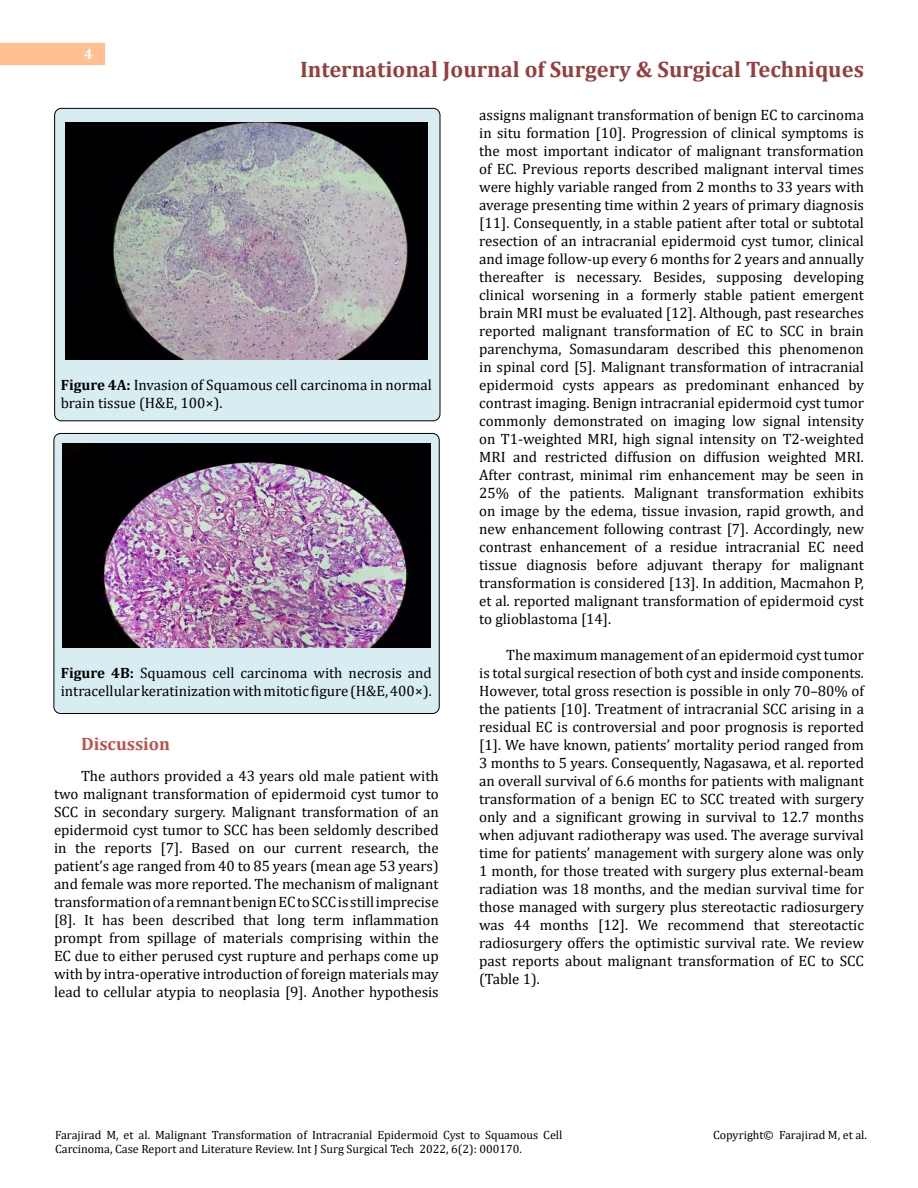
<style>
.page{position:relative;width:918px;height:1188px;background:#fff}
.page>*{position:absolute;margin:0;border:0;box-sizing:border-box;transform-origin:0 0}
.t1{font:700 22.5px "Cambria";color:#953f3c}
.t2{font:700 18px "Cambria";color:#c0504d}
.t3{font:15px/18px "Cambria";color:#000;text-align:justify}
.t4{font:700 15px "Cambria";color:#fff}
.t5{font:12px/14.4px "Cambria";color:#000}
.s1{font-weight:700}
</style>
<div class="page">
<div style="left:0;top:43px;width:105px;height:21px;background:#ffbf91"></div>
<div style="left:54px;top:433px;width:385px;height:281px;background:#d8edf2;border-radius:7px"></div>
<div style="left:54px;top:433px;width:386px;height:281px;border:1px solid #000;border-radius:7px"></div>
<div style="left:55px;top:108px;width:385px;height:313px;background:#d8edf2;border-radius:7px"></div>
<div style="left:54px;top:108px;width:386px;height:313px;border:1px solid #000;border-radius:7px"></div>
<img style="left:65px;top:123px;width:362px;height:236px">
<img style="left:62px;top:444px;width:368px;height:204px">
<p class="t4" style="left:84px;top:44px;width:10px">4</p>
<h1 class="t1" style="left:300px;top:54px;width:566px">International Journal of Surgery &amp; Surgical Techniques</h1>
<p class="t3" style="left:61px;top:375px;width:373px"><span class="s1">Figure 4A:</span> Invasion of Squamous cell carcinoma in normal brain tissue (H&amp;E, 100×).</p>
<p class="t3" style="left:61px;top:663px;width:373px"><span class="s1">Figure 4B:</span> Squamous cell carcinoma with necrosis and intracellular keratinization with mitotic figure (H&amp;E, 400×).</p>
<p class="t2" style="left:81px;top:731px;width:91px">Discussion</p>
<p class="t3" style="left:54px;top:767px;width:386px;text-indent:27px">The authors provided a 43 years old male patient with two malignant transformation of epidermoid cyst tumor to SCC in secondary surgery. Malignant transformation of an epidermoid cyst tumor to SCC has been seldomly described in the reports [7]. Based on our current research, the patient’s age ranged from 40 to 85 years (mean age 53 years) and female was more reported. The mechanism of malignant transformation of a remnant benign EC to SCC is still imprecise [8]. It has been described that long term inflammation prompt from spillage of materials comprising within the EC due to either perused cyst rupture and perhaps come up with by intra-operative introduction of foreign materials may lead to cellular atypia to neoplasia [9]. Another hypothesis</p>
<p class="t3" style="left:479px;top:105px;width:386px">assigns malignant transformation of benign EC to carcinoma in situ formation [10]. Progression of clinical symptoms is the most important indicator of malignant transformation of EC. Previous reports described malignant interval times were highly variable ranged from 2 months to 33 years with average presenting time within 2 years of primary diagnosis [11]. Consequently, in a stable patient after total or subtotal resection of an intracranial epidermoid cyst tumor, clinical and image follow-up every 6 months for 2 years and annually thereafter is necessary. Besides, supposing developing clinical worsening in a formerly stable patient emergent brain MRI must be evaluated [12]. Although, past researches reported malignant transformation of EC to SCC in brain parenchyma, Somasundaram described this phenomenon in spinal cord [5]. Malignant transformation of intracranial epidermoid cysts appears as predominant enhanced by contrast imaging. Benign intracranial epidermoid cyst tumor commonly demonstrated on imaging low signal intensity on T1-weighted MRI, high signal intensity on T2-weighted MRI and restricted diffusion on diffusion weighted MRI.<br>After contrast, minimal rim enhancement may be seen in 25% of the patients. Malignant transformation exhibits on image by the edema, tissue invasion, rapid growth, and new enhancement following contrast [7]. Accordingly, new contrast enhancement of a residue intracranial EC need tissue diagnosis before adjuvant therapy for malignant transformation is considered [13]. In addition, Macmahon P, et al. reported malignant transformation of epidermoid cyst to glioblastoma [14].</p>
<p class="t3" style="left:479px;top:645px;width:386px;text-indent:27px">The maximum management of an epidermoid cyst tumor is total surgical resection of both cyst and inside components.<br>However, total gross resection is possible in only 70–80% of the patients [10]. Treatment of intracranial SCC arising in a residual EC is controversial and poor prognosis is reported [1]. We have known, patients’ mortality period ranged from 3 months to 5 years. Consequently, Nagasawa, et al. reported an overall survival of 6.6 months for patients with malignant transformation of a benign EC to SCC treated with surgery only and a significant growing in survival to 12.7 months when adjuvant radiotherapy was used. The average survival time for patients’ management with surgery alone was only 1 month, for those treated with surgery plus external-beam radiation was 18 months, and the median survival time for those managed with surgery plus stereotactic radiosurgery was 44 months [12]. We recommend that stereotactic radiosurgery offers the optimistic survival rate. We review past reports about malignant transformation of EC to SCC (Table 1).</p>
<p class="t5" style="left:55px;top:1127px;width:509px">Farajirad M, et al. Malignant Transformation of Intracranial Epidermoid Cyst to Squamous Cell<br>Carcinoma, Case Report and Literature Review. Int J Surg Surgical Tech 2022, 6(2): 000170.</p>
<p class="t5" style="left:713px;top:1127px;width:155px">Copyright© Farajirad M, et al.</p>
</div>
